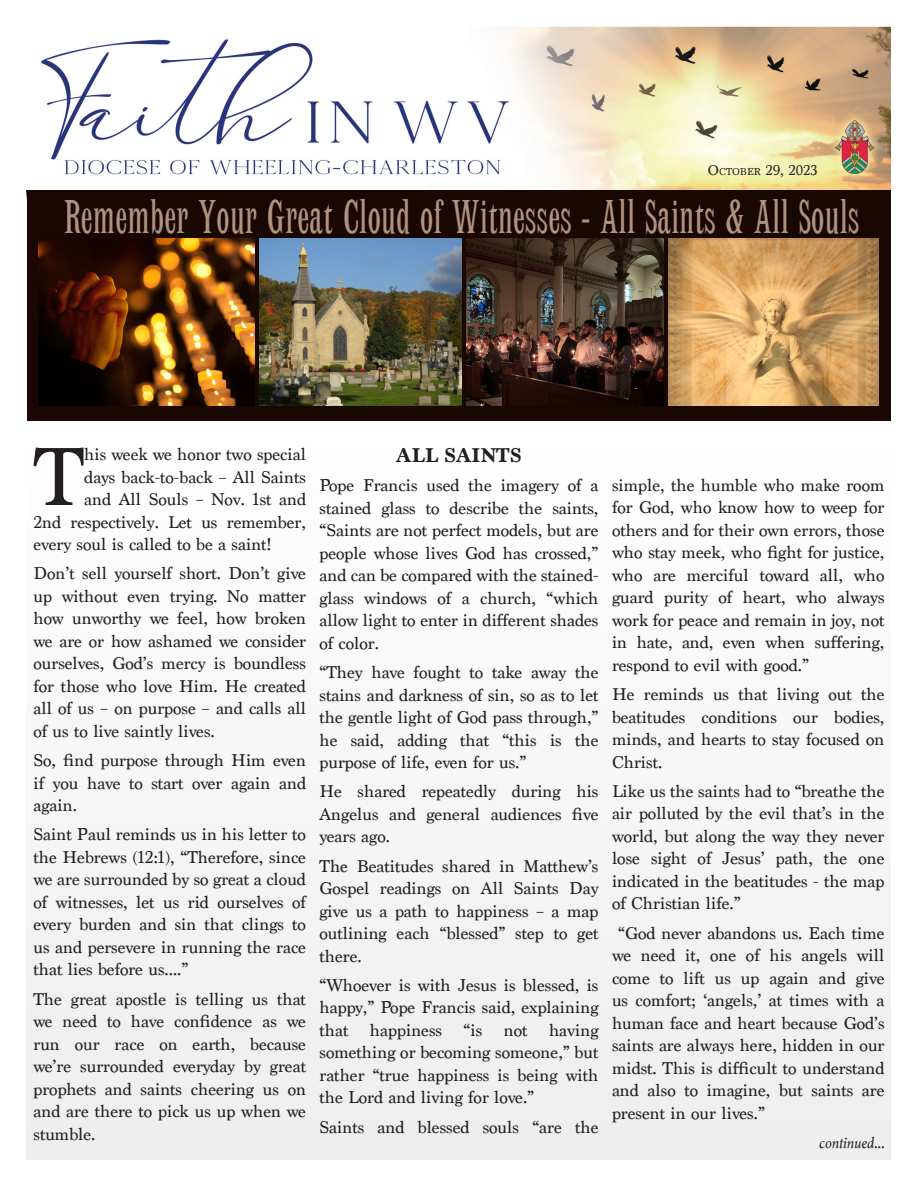
<style>
.page{position:relative;width:918px;height:1188px;background:#fff}
.page>*{position:absolute;margin:0;border:0;box-sizing:border-box;transform-origin:0 0}
.t1{font:85.8px "Marion";color:#231f20}
.t2{font:condensed 48px "Latin MT Std";color:#b0927f}
.t3{font:700 21px "Marion";color:#231f20}
.t4{font:18px/22.5px "Marion";color:#231f20;text-align:justify}
.t5{font:italic 16.5px "Marion";color:#231f20}
.t6{font:15px "Marion";color:#231f20}
.s1{font-size:10.5px}
</style>
<div class="page">
<div style="left:27px;top:415px;width:864px;height:745px;background:#f6f6f6"></div>
<div style="left:27px;top:190px;width:864px;height:10px;background:#190702"></div>
<img style="left:41px;top:27px;width:850px;height:163px">
<div style="left:27px;top:191px;width:864px;height:230px;background:#190702"></div>
<img style="left:38px;top:239px;width:216px;height:166px">
<img style="left:466px;top:239px;width:197px;height:166px">
<img style="left:260px;top:239px;width:201px;height:166px">
<img style="left:669px;top:239px;width:210px;height:166px">
<p class="t6" style="left:708px;top:161px;width:111px">O<span class="s1">CTOBER</span> 29, 2023</p>
<h2 class="t2" style="left:64px;top:191px;width:797px">Remember Your Great Cloud of Witnesses - All Saints &amp; All Souls</h2>
<h1 class="t1" style="left:34px;top:426px;width:52px">T</h1>
<p class="t4" style="left:84px;top:443px;width:223px">his week we honor two special</p>
<p class="t4" style="left:84px;top:466px;width:223px">days back-to-back – All Saints</p>
<p class="t4" style="left:84px;top:488px;width:223px">and All Souls – Nov. 1st and</p>
<p class="t4" style="left:33px;top:511px;width:274px">2nd respectively. Let us remember,</p>
<p class="t4" style="left:33px;top:533px;width:240px">every soul is called to be a saint!</p>
<p class="t4" style="left:33px;top:562px;width:274px">Don’t sell yourself short. Don’t give up without even trying. No matter how unworthy we feel, how broken we are or how ashamed we consider ourselves, God’s mercy is boundless for those who love Him. He created all of us – on purpose – and calls all of us to live saintly lives.</p>
<p class="t4" style="left:33px;top:749px;width:274px">So, find purpose through Him even if you have to start over again and again.</p>
<p class="t4" style="left:33px;top:823px;width:274px">Saint Paul reminds us in his letter to the Hebrews (12:1), “Therefore, since we are surrounded by so great a cloud of witnesses, let us rid ourselves of every burden and sin that clings to us and persevere in running the race that lies before us....”</p>
<p class="t4" style="left:33px;top:988px;width:274px">The great apostle is telling us that we need to have confidence as we run our race on earth, because we’re surrounded everyday by great prophets and saints cheering us on and are there to pick us up when we stumble.</p>
<p class="t3" style="left:396px;top:443px;width:127px">ALL SAINTS</p>
<p class="t4" style="left:320px;top:475px;width:281px">Pope Francis used the imagery of a stained glass to describe the saints, “Saints are not perfect models, but are people whose lives God has crossed,” and can be compared with the stained&shy;glass windows of a church, “which allow light to enter in different shades of color.</p>
<p class="t4" style="left:320px;top:661px;width:281px">“They have fought to take away the stains and darkness of sin, so as to let the gentle light of God pass through,” he said, adding that “this is the purpose of life, even for us.”</p>
<p class="t4" style="left:320px;top:781px;width:280px">He shared repeatedly during his Angelus and general audiences five years ago.</p>
<p class="t4" style="left:320px;top:855px;width:281px">The Beatitudes shared in Matthew’s Gospel readings on All Saints Day give us a path to happiness – a map outlining each “blessed” step to get there.</p>
<p class="t4" style="left:320px;top:974px;width:281px">“Whoever is with Jesus is blessed, is happy,” Pope Francis said, explaining that happiness “is not having something or becoming someone,” but rather “true happiness is being with the Lord and living for love.”</p>
<p class="t4" style="left:320px;top:1116px;width:280px">Saints and blessed souls “are the</p>
<p class="t4" style="left:612px;top:474px;width:274px">simple, the humble who make room for God, who know how to weep for others and for their own errors, those who stay meek, who fight for justice, who are merciful toward all, who guard purity of heart, who always work for peace and remain in joy, not in hate, and, even when suffering, respond to evil with good.”</p>
<p class="t4" style="left:612px;top:683px;width:274px">He reminds us that living out the beatitudes conditions our bodies, minds, and hearts to stay focused on Christ.</p>
<p class="t4" style="left:612px;top:780px;width:274px">Like us the saints had to “breathe the air polluted by the evil that’s in the world, but along the way they never lose sight of Jesus’ path, the one indicated in the beatitudes - the map of Christian life.”</p>
<p class="t4" style="left:612px;top:922px;width:274px;text-indent:6px">“God never abandons us. Each time we need it, one of his angels will come to lift us up again and give us comfort; ‘angels,’ at times with a human face and heart because God’s saints are always here, hidden in our midst. This is difficult to understand and also to imagine, but saints are present in our lives.”</p>
<p class="t5" style="left:819px;top:1132px;width:67px">continued...</p>
</div>
